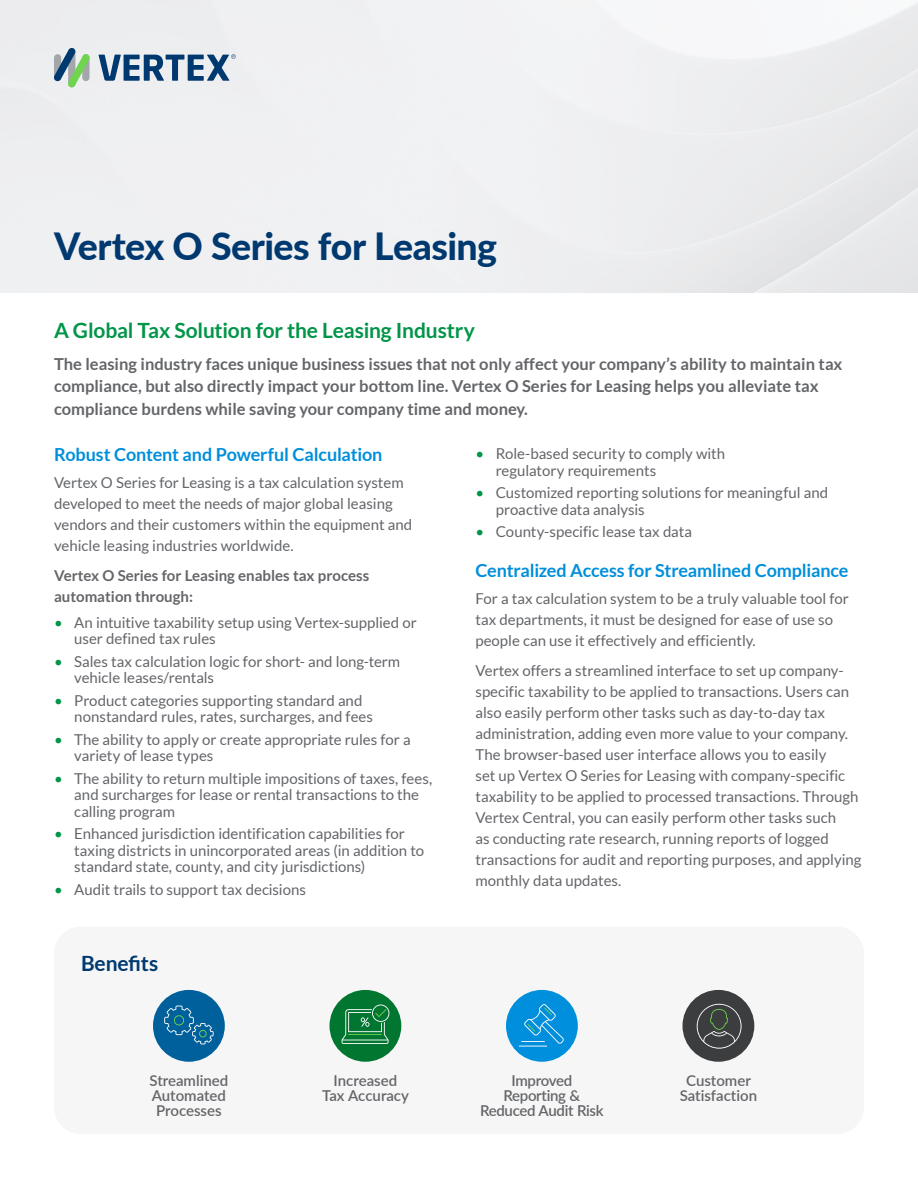
<style>
.page{position:relative;width:918px;height:1188px;background:#fff}
.page>*{position:absolute;margin:0;border:0;box-sizing:border-box;transform-origin:0 0}
.t1{font:800 37.5px "Lato";letter-spacing:-.015em;color:#003970}
.t2{font:700 21px "Lato";letter-spacing:-.01em;color:#009548}
.t3{font:700 21px "Lato";letter-spacing:-.005em;color:#003970}
.t4{font:700 18px "Lato";letter-spacing:-.01em;color:#008fdc}
.t5{font:700 16.5px/22.5px "Lato";color:#636569}
.t6{font:15px/21px "Lato";color:#636569}
.t7{font:600 15px/15px "Lato";letter-spacing:-.005em;color:#636569;text-align:center}
.t8{font:700 15px/21px "Lato";color:#636569}
.s1{color:#009548}
</style>
<div class="page">
<svg style="left:54px;top:48px;width:36px;height:39px"></svg>
<svg style="left:99px;top:54px;width:137px;height:27px;background:#7995b0"></svg>
<div style="left:54px;top:927px;width:810px;height:207px;background:#f6f6f6;border-radius:27px"></div>
<div style="left:153px;top:990px;width:72px;height:72px;background:#00609c;border-radius:50%"></div>
<div style="left:329px;top:990px;width:72px;height:72px;background:#007630;border-radius:50%"></div>
<div style="left:506px;top:990px;width:72px;height:72px;background:#008fdc;border-radius:50%"></div>
<div style="left:682px;top:990px;width:72px;height:72px;background:#3b3d3f;border-radius:50%"></div>
<svg style="left:164px;top:1006px;width:50px;height:38px"></svg>
<svg style="left:342px;top:1005px;width:47px;height:39px"></svg>
<hr style="left:348px;top:1034px;width:34px;height:1px;background:#70d44f">
<svg style="left:519px;top:1004px;width:45px;height:43px"></svg>
<svg style="left:696px;top:1003px;width:46px;height:46px"></svg>
<h1 class="t1" style="left:54px;top:219px;width:445px">Vertex O Series for Leasing</h1>
<h2 class="t2" style="left:54px;top:319px;width:423px">A Global Tax Solution for the Leasing Industry</h2>
<p class="t5" style="left:54px;top:352px;width:790px">The leasing industry faces unique business issues that not only affect your company’s ability to maintain tax compliance, but also directly impact your bottom line. Vertex O Series for Leasing helps you alleviate tax compliance burdens while saving your company time and money.</p>
<p class="t4" style="left:54px;top:445px;width:330px">Robust Content and Powerful Calculation</p>
<p class="t6" style="left:54px;top:472px;width:360px">Vertex O Series for Leasing is a tax calculation system developed to meet the needs of major global leasing vendors and their customers within the equipment and vehicle leasing industries worldwide.</p>
<p class="t8" style="left:54px;top:565px;width:317px">Vertex O Series for Leasing enables tax process automation through:</p>
<p class="t6" style="left:74px;top:614px;width:344px;line-height:16.5px;text-indent:-20px"><span class="s1">•</span> An intuitive taxability setup using Vertex-supplied or user defined tax rules</p>
<p class="t6" style="left:74px;top:653px;width:328px;line-height:16.5px;text-indent:-20px"><span class="s1">•</span> Sales tax calculation logic for short- and long-term vehicle leases/rentals</p>
<p class="t6" style="left:74px;top:692px;width:300px;line-height:16.5px;text-indent:-20px"><span class="s1">•</span> Product categories supporting standard and nonstandard rules, rates, surcharges, and fees</p>
<p class="t6" style="left:74px;top:731px;width:338px;line-height:16.5px;text-indent:-20px"><span class="s1">•</span> The ability to apply or create appropriate rules for a variety of lease types</p>
<p class="t6" style="left:74px;top:770px;width:359px;line-height:16.5px;text-indent:-20px"><span class="s1">•</span> The ability to return multiple impositions of taxes, fees, and surcharges for lease or rental transactions to the calling program</p>
<p class="t6" style="left:74px;top:826px;width:351px;line-height:16.5px;text-indent:-20px"><span class="s1">•</span> Enhanced jurisdiction identification capabilities for taxing districts in unincorporated areas (in addition to standard state, county, and city jurisdictions)</p>
<p class="t6" style="left:54px;top:879px;width:253px"><span class="s1">•</span> Audit trails to support tax decisions</p>
<h2 class="t3" style="left:81px;top:951px;width:79px">Benefits</h2>
<p class="t6" style="left:496px;top:445px;width:231px;line-height:16.5px;text-indent:-20px"><span class="s1">•</span> Role-based security to comply with regulatory requirements</p>
<p class="t6" style="left:496px;top:484px;width:334px;line-height:16.5px;text-indent:-20px"><span class="s1">•</span> Customized reporting solutions for meaningful and proactive data analysis</p>
<p class="t6" style="left:476px;top:521px;width:218px"><span class="s1">•</span> County-specific lease tax data</p>
<p class="t4" style="left:476px;top:560px;width:375px">Centralized Access for Streamlined Compliance</p>
<p class="t6" style="left:476px;top:588px;width:375px">For a tax calculation system to be a truly valuable tool for tax departments, it must be designed for ease of use so people can use it effectively and efficiently.</p>
<p class="t6" style="left:476px;top:660px;width:388px">Vertex offers a streamlined interface to set up company&shy;specific taxability to be applied to transactions. Users can also easily perform other tasks such as day-to-day tax administration, adding even more value to your company.<br>The browser-based user interface allows you to easily<br>set up Vertex O Series for Leasing with company-specific taxability to be applied to processed transactions. Through Vertex Central, you can easily perform other tasks such<br>as conducting rate research, running reports of logged transactions for audit and reporting purposes, and applying monthly data updates.</p>
<p class="t7" style="left:150px;top:1072px;width:80px;text-align:left">Streamlined<br>Automated<br>Processes</p>
<p class="t7" style="left:322px;top:1072px;width:88px">Increased<br>Tax Accuracy</p>
<p class="t7" style="left:480px;top:1072px;width:125px">Improved<br>Reporting &amp;<br>Reduced Audit Risk</p>
<p class="t7" style="left:680px;top:1072px;width:79px">Customer<br>Satisfaction</p>
</div>
